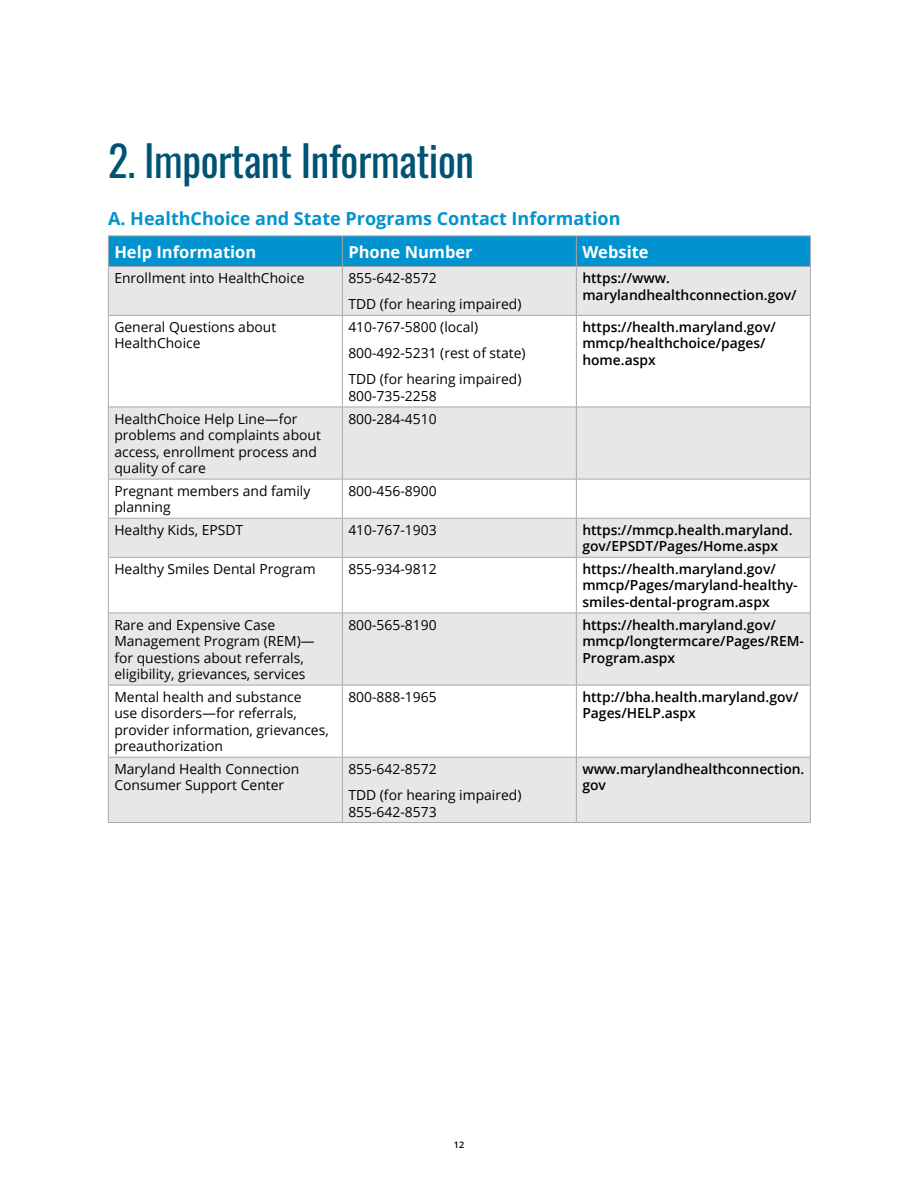
<style>
.page{position:relative;width:918px;height:1188px;background:#fff}
.page>*{position:absolute;margin:0;border:0;box-sizing:border-box;transform-origin:0 0}
.FLI-H1_Header_Subhead{font:42px "Oswald";letter-spacing:-.01em;color:#005373}
.FLI-H2_Header{font:700 18px "Open Sans";color:#0093d0}
.FLI-ChartHead{font:700 16.5px "Open Sans";color:#fff}
.FLI-ChartBody-Regular{font:13.8px/16.5px "Open Sans";color:#000}
.FLI-ChartBody-Regular-2{font:600 13.8px/16.5px "Open Sans";color:#000}
.ALL-PageNumber{font:600 9px "Open Sans";color:#000}
</style>
<div class="page">
<div style="left:109px;top:237px;width:701px;height:29px;background:#0093d0"></div>
<svg style="left:109px;top:267px;width:701px;height:555px;fill:#e6e7e8"></svg>
<hr style="left:108px;top:236px;width:234px;height:1px;background:#a7a9ac">
<hr style="left:108px;top:236px;width:1px;height:31px;background:#a7a9ac">
<hr style="left:342px;top:236px;width:234px;height:1px;background:#a7a9ac">
<hr style="left:342px;top:236px;width:1px;height:30px;background:#a7a9ac">
<hr style="left:576px;top:236px;width:235px;height:1px;background:#a7a9ac">
<hr style="left:576px;top:236px;width:1px;height:30px;background:#a7a9ac">
<hr style="left:810px;top:236px;width:1px;height:31px;background:#a7a9ac">
<hr style="left:108px;top:267px;width:1px;height:48px;background:#a7a9ac">
<hr style="left:342px;top:267px;width:1px;height:48px;background:#a7a9ac">
<hr style="left:576px;top:267px;width:1px;height:48px;background:#a7a9ac">
<hr style="left:810px;top:267px;width:1px;height:48px;background:#a7a9ac">
<hr style="left:108px;top:315px;width:1px;height:92px;background:#a7a9ac">
<hr style="left:342px;top:316px;width:1px;height:91px;background:#a7a9ac">
<hr style="left:576px;top:316px;width:1px;height:91px;background:#a7a9ac">
<hr style="left:810px;top:315px;width:1px;height:92px;background:#a7a9ac">
<hr style="left:108px;top:407px;width:1px;height:72px;background:#a7a9ac">
<hr style="left:342px;top:407px;width:1px;height:72px;background:#a7a9ac">
<hr style="left:576px;top:407px;width:1px;height:72px;background:#a7a9ac">
<hr style="left:810px;top:407px;width:1px;height:72px;background:#a7a9ac">
<hr style="left:108px;top:479px;width:234px;height:1px;background:#a7a9ac">
<hr style="left:108px;top:479px;width:1px;height:39px;background:#a7a9ac">
<hr style="left:342px;top:479px;width:234px;height:1px;background:#a7a9ac">
<hr style="left:342px;top:479px;width:1px;height:39px;background:#a7a9ac">
<hr style="left:576px;top:479px;width:235px;height:1px;background:#a7a9ac">
<hr style="left:576px;top:479px;width:1px;height:39px;background:#a7a9ac">
<hr style="left:810px;top:479px;width:1px;height:39px;background:#a7a9ac">
<hr style="left:109px;top:266px;width:233px;height:1px;background:#a7a9ac">
<hr style="left:342px;top:266px;width:234px;height:1px;background:#a7a9ac">
<hr style="left:576px;top:266px;width:234px;height:1px;background:#a7a9ac">
<hr style="left:109px;top:315px;width:233px;height:1px;background:#a7a9ac">
<hr style="left:342px;top:315px;width:234px;height:1px;background:#a7a9ac">
<hr style="left:576px;top:315px;width:234px;height:1px;background:#a7a9ac">
<hr style="left:109px;top:407px;width:233px;height:1px;background:#a7a9ac">
<hr style="left:342px;top:407px;width:234px;height:1px;background:#a7a9ac">
<hr style="left:576px;top:407px;width:234px;height:1px;background:#a7a9ac">
<hr style="left:109px;top:518px;width:233px;height:1px;background:#a7a9ac">
<hr style="left:342px;top:518px;width:234px;height:1px;background:#a7a9ac">
<hr style="left:576px;top:518px;width:234px;height:1px;background:#a7a9ac">
<hr style="left:109px;top:557px;width:233px;height:1px;background:#a7a9ac">
<hr style="left:342px;top:557px;width:234px;height:1px;background:#a7a9ac">
<hr style="left:576px;top:557px;width:234px;height:1px;background:#a7a9ac">
<hr style="left:109px;top:613px;width:233px;height:1px;background:#a7a9ac">
<hr style="left:342px;top:613px;width:234px;height:1px;background:#a7a9ac">
<hr style="left:576px;top:613px;width:234px;height:1px;background:#a7a9ac">
<hr style="left:109px;top:685px;width:233px;height:1px;background:#a7a9ac">
<hr style="left:342px;top:685px;width:234px;height:1px;background:#a7a9ac">
<hr style="left:576px;top:685px;width:234px;height:1px;background:#a7a9ac">
<hr style="left:109px;top:757px;width:233px;height:1px;background:#a7a9ac">
<hr style="left:342px;top:757px;width:234px;height:1px;background:#a7a9ac">
<hr style="left:576px;top:757px;width:234px;height:1px;background:#a7a9ac">
<hr style="left:108px;top:518px;width:1px;height:39px;background:#a7a9ac">
<hr style="left:342px;top:519px;width:1px;height:38px;background:#a7a9ac">
<hr style="left:576px;top:519px;width:1px;height:38px;background:#a7a9ac">
<hr style="left:810px;top:518px;width:1px;height:39px;background:#a7a9ac">
<hr style="left:108px;top:557px;width:1px;height:56px;background:#a7a9ac">
<hr style="left:342px;top:558px;width:1px;height:55px;background:#a7a9ac">
<hr style="left:576px;top:558px;width:1px;height:55px;background:#a7a9ac">
<hr style="left:810px;top:557px;width:1px;height:56px;background:#a7a9ac">
<hr style="left:108px;top:613px;width:1px;height:72px;background:#a7a9ac">
<hr style="left:342px;top:613px;width:1px;height:72px;background:#a7a9ac">
<hr style="left:576px;top:613px;width:1px;height:72px;background:#a7a9ac">
<hr style="left:810px;top:613px;width:1px;height:72px;background:#a7a9ac">
<hr style="left:108px;top:685px;width:1px;height:72px;background:#a7a9ac">
<hr style="left:342px;top:685px;width:1px;height:72px;background:#a7a9ac">
<hr style="left:576px;top:685px;width:1px;height:72px;background:#a7a9ac">
<hr style="left:810px;top:685px;width:1px;height:72px;background:#a7a9ac">
<hr style="left:108px;top:757px;width:1px;height:65px;background:#a7a9ac">
<hr style="left:342px;top:758px;width:1px;height:64px;background:#a7a9ac">
<hr style="left:576px;top:758px;width:1px;height:64px;background:#a7a9ac">
<hr style="left:810px;top:757px;width:1px;height:65px;background:#a7a9ac">
<hr style="left:108px;top:822px;width:234px;height:1px;background:#a7a9ac">
<hr style="left:342px;top:822px;width:234px;height:1px;background:#a7a9ac">
<hr style="left:576px;top:822px;width:235px;height:1px;background:#a7a9ac">
<p class="FLI-H1_Header_Subhead" style="left:108px;top:124px;width:367px">2. Important Information</p>
<p class="FLI-H2_Header" style="left:108px;top:205px;width:514px">A. HealthChoice and State Programs Contact Information</p>
<p class="FLI-ChartHead" style="left:114px;top:240px;width:143px">Help Information</p>
<p class="FLI-ChartHead" style="left:348px;top:240px;width:126px">Phone Number</p>
<p class="FLI-ChartHead" style="left:582px;top:240px;width:68px">Website</p>
<p class="FLI-ChartBody-Regular" style="left:114px;top:270px;width:192px">Enrollment into HealthChoice</p>
<p class="FLI-ChartBody-Regular" style="left:348px;top:270px;width:90px">855-642-8572</p>
<p class="FLI-ChartBody-Regular" style="left:348px;top:296px;width:175px">TDD (for hearing impaired)</p>
<p class="FLI-ChartBody-Regular-2" style="left:582px;top:270px;width:216px">https://www. marylandhealthconnection.gov/</p>
<p class="FLI-ChartBody-Regular" style="left:114px;top:318px;width:163px">General Questions about<br>HealthChoice</p>
<p class="FLI-ChartBody-Regular" style="left:348px;top:318px;width:131px">410-767-5800 (local)</p>
<p class="FLI-ChartBody-Regular" style="left:348px;top:345px;width:179px">800-492-5231 (rest of state)</p>
<p class="FLI-ChartBody-Regular" style="left:348px;top:371px;width:175px">TDD (for hearing impaired)<br>800-735-2258</p>
<p class="FLI-ChartBody-Regular-2" style="left:582px;top:318px;width:195px">https://health.maryland.gov/ mmcp/healthchoice/pages/ home.aspx</p>
<p class="FLI-ChartBody-Regular" style="left:114px;top:410px;width:208px">HealthChoice Help Line—for problems and complaints about access, enrollment process and quality of care</p>
<p class="FLI-ChartBody-Regular" style="left:348px;top:410px;width:90px">800-284-4510</p>
<p class="FLI-ChartBody-Regular" style="left:114px;top:482px;width:198px">Pregnant members and family planning</p>
<p class="FLI-ChartBody-Regular" style="left:348px;top:482px;width:90px">800-456-8900</p>
<p class="FLI-ChartBody-Regular" style="left:114px;top:521px;width:130px">Healthy Kids, EPSDT</p>
<p class="FLI-ChartBody-Regular" style="left:348px;top:521px;width:90px">410-767-1903</p>
<p class="FLI-ChartBody-Regular-2" style="left:582px;top:521px;width:212px">https://mmcp.health.maryland. gov/EPSDT/Pages/Home.aspx</p>
<p class="FLI-ChartBody-Regular" style="left:114px;top:560px;width:203px">Healthy Smiles Dental Program</p>
<p class="FLI-ChartBody-Regular" style="left:348px;top:560px;width:90px">855-934-9812</p>
<p class="FLI-ChartBody-Regular-2" style="left:582px;top:560px;width:217px">https://health.maryland.gov/ mmcp/Pages/maryland-healthy&shy;smiles-dental-program.aspx</p>
<p class="FLI-ChartBody-Regular" style="left:114px;top:616px;width:202px">Rare and Expensive Case<br>Management Program (REM)— for questions about referrals, eligibility, grievances, services</p>
<p class="FLI-ChartBody-Regular" style="left:348px;top:616px;width:90px">800-565-8190</p>
<p class="FLI-ChartBody-Regular-2" style="left:582px;top:616px;width:223px">https://health.maryland.gov/ mmcp/longtermcare/Pages/REM-<br>Program.aspx</p>
<p class="FLI-ChartBody-Regular" style="left:114px;top:688px;width:216px">Mental health and substance<br>use disorders—for referrals, provider information, grievances, preauthorization</p>
<p class="FLI-ChartBody-Regular" style="left:348px;top:688px;width:90px">800-888-1965</p>
<p class="FLI-ChartBody-Regular-2" style="left:582px;top:688px;width:218px">http://bha.health.maryland.gov/<br>Pages/HELP.aspx</p>
<p class="FLI-ChartBody-Regular" style="left:114px;top:760px;width:186px">Maryland Health Connection<br>Consumer Support Center</p>
<p class="FLI-ChartBody-Regular" style="left:348px;top:760px;width:90px">855-642-8572</p>
<p class="FLI-ChartBody-Regular-2" style="left:582px;top:760px;width:223px">www.marylandhealthconnection. gov</p>
<p class="FLI-ChartBody-Regular" style="left:348px;top:786px;width:175px">TDD (for hearing impaired)<br>855-642-8573</p>
<p class="ALL-PageNumber" style="left:454px;top:1138px;width:12px">12</p>
</div>
